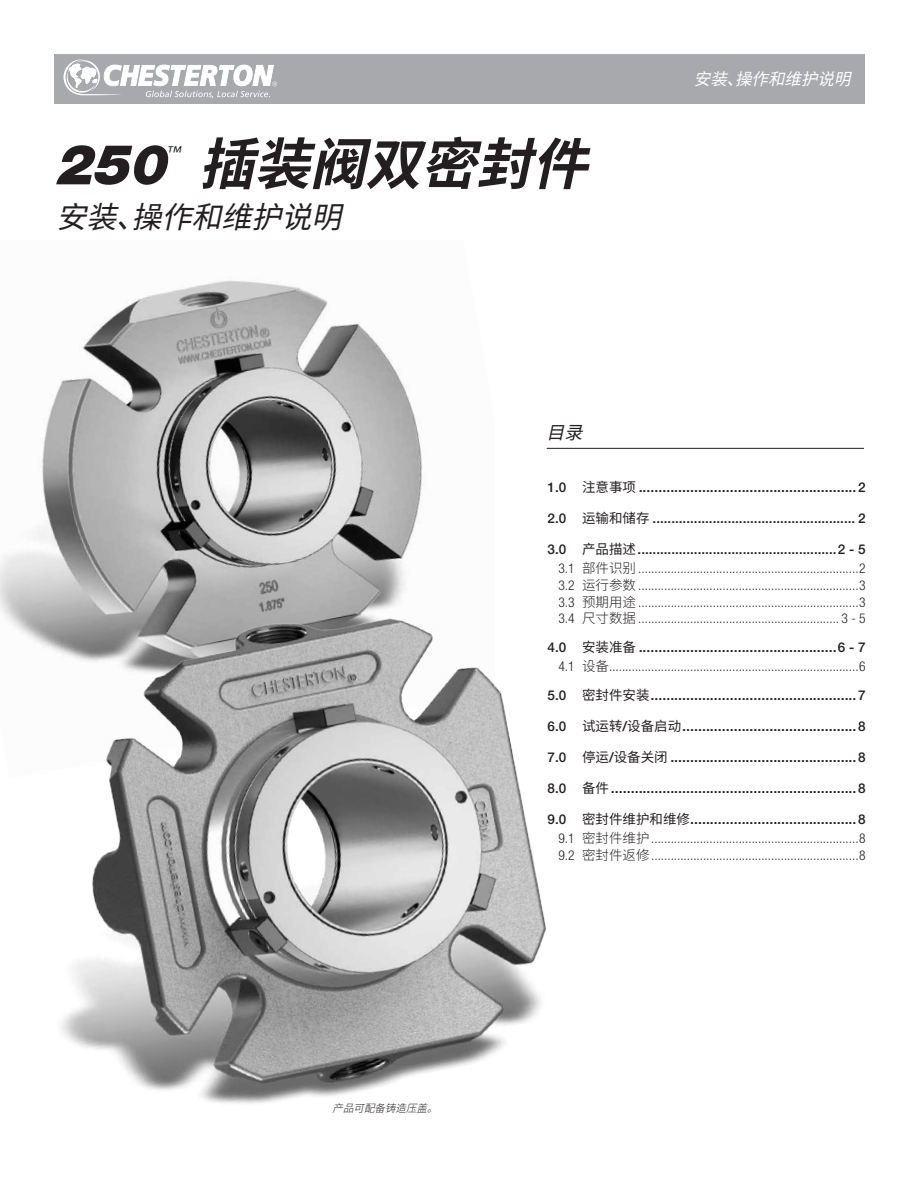
<style>
.page{position:relative;width:918px;height:1188px;background:#fff}
.page>*{position:absolute;margin:0;border:0;box-sizing:border-box;transform-origin:0 0}
.t1{font:italic 700 55.5px "Source Han Sans CN";color:#231f20}
.t2{font:italic 30px "Source Han Sans CN";color:#231f20}
.t3{font:italic 18px "Source Han Sans CN";color:#231f20}
.t4{font:italic 16.5px "Source Han Sans CN";color:#fff}
.t5{font:italic 15px "Helvetica Neue LT Std";color:#231f20}
.t6{font:500 14.25px/31px "Helvetica Neue LT Std";color:#231f20;text-align:justify}
.t7{font:300 condensed 13.5px/16.8px "Helvetica Neue LT Std";color:#231f20;text-align:right}
.t8{font:500 13.5px "Helvetica Neue LT Std";color:#231f20}
.t9{font:italic 300 10.5px "Source Han Sans CN";color:#231f20}
.s1{font-family:"Helvetica Neue LT Std";font-weight:900}
.s2{font-size:13.5px}
.s3{font-family:"Source Han Sans CN";font-weight:400;font-size:13.5px}
.s4{font-family:"Source Han Sans CN";font-weight:400}
.s5{font-weight:500;font-stretch:normal}
.s6{font-family:"Source Han Sans CN";font-weight:400;font-stretch:normal}
.s7{font-family:"Source Han Sans CN";font-stretch:normal}
</style>
<div class="page">
<img style="left:0;top:280px;width:423px;height:362px">
<img style="left:36px;top:597px;width:511px;height:507px">
<hr style="left:547px;top:448px;width:317px;height:1px;background:#231f20">
<div style="left:54px;top:54px;width:810px;height:50px;background:#a7a9ac"></div>
<svg style="left:64px;top:59px;width:213px;height:39px"></svg>
<h1 class="t1" style="left:54px;top:133px;width:568px"><span class="s1">25 0</span> 插装阀双密封件</h1>
<p class="t5" style="left:166px;top:143px;width:20px">™</p>
<h2 class="t2" style="left:56px;top:200px;width:305px">安装、操作和维护说明</h2>
<h3 class="t3" style="left:547px;top:422px;width:48px">目录</h3>
<p class="t4" style="left:694px;top:70px;width:168px">安装、操作和维护说明</p>
<p class="t9" style="left:333px;top:1103px;width:113px">产品可配备铸造压盖。</p>
<p class="t6" style="left:548px;top:471px;width:320px"><span class="s2">1.0</span> <span class="s3">注意事项</span> .......................................................<span class="s2">2</span></p>
<p class="t8" style="left:548px;top:510px;width:320px">2.0 <span class="s4">运输和储存</span> ...................................................... 2</p>
<p class="t7" style="left:548px;top:540px;width:320px;line-height:19px"><span class="s5">3.0</span> <span class="s6">产品描述</span> <span class="s5">.....................................................2 - 5<br></span>3.1 <span class="s7">部件识别</span> ....................................................................2</p>
<p class="t7" style="left:558px;top:576px;width:309px;text-align:justify">3.2 <span class="s7">运行参数</span> ....................................................................3<br>3.3 <span class="s7">预期用途</span> ....................................................................3<br>3.4 <span class="s7">尺寸数据</span> .............................................................. 3 - 5</p>
<p class="t6" style="left:548px;top:631px;width:319px"><span class="s2">4.0</span> <span class="s3">安装准备</span> ..................................................<span class="s2">6 - 7</span></p>
<p class="t7" style="left:558px;top:658px;width:309px">4.1 <span class="s7">设备</span> .............................................................................6</p>
<p class="t6" style="left:548px;top:679px;width:320px"><span class="s2">5.0</span> <span class="s3">密封件安装</span> ....................................................<span class="s2">7<br>6.0</span> <span class="s3">试运转</span><span class="s2">/</span><span class="s3">设备启动</span> ............................................<span class="s2">8<br>7.0</span> <span class="s3">停运</span><span class="s2">/</span><span class="s3">设备关闭</span> ...............................................<span class="s2">8<br>8.0</span> <span class="s3">备件</span> ..............................................................<span class="s2">8<br>9.0</span> <span class="s3">密封件维护和维修</span> ..........................................<span class="s2">8</span></p>
<p class="t7" style="left:558px;top:830px;width:309px;text-align:left">9.1 <span class="s7">密封件维护</span> ................................................................8<br>9.2 <span class="s7">密封件返修</span> ................................................................8</p>
</div>
